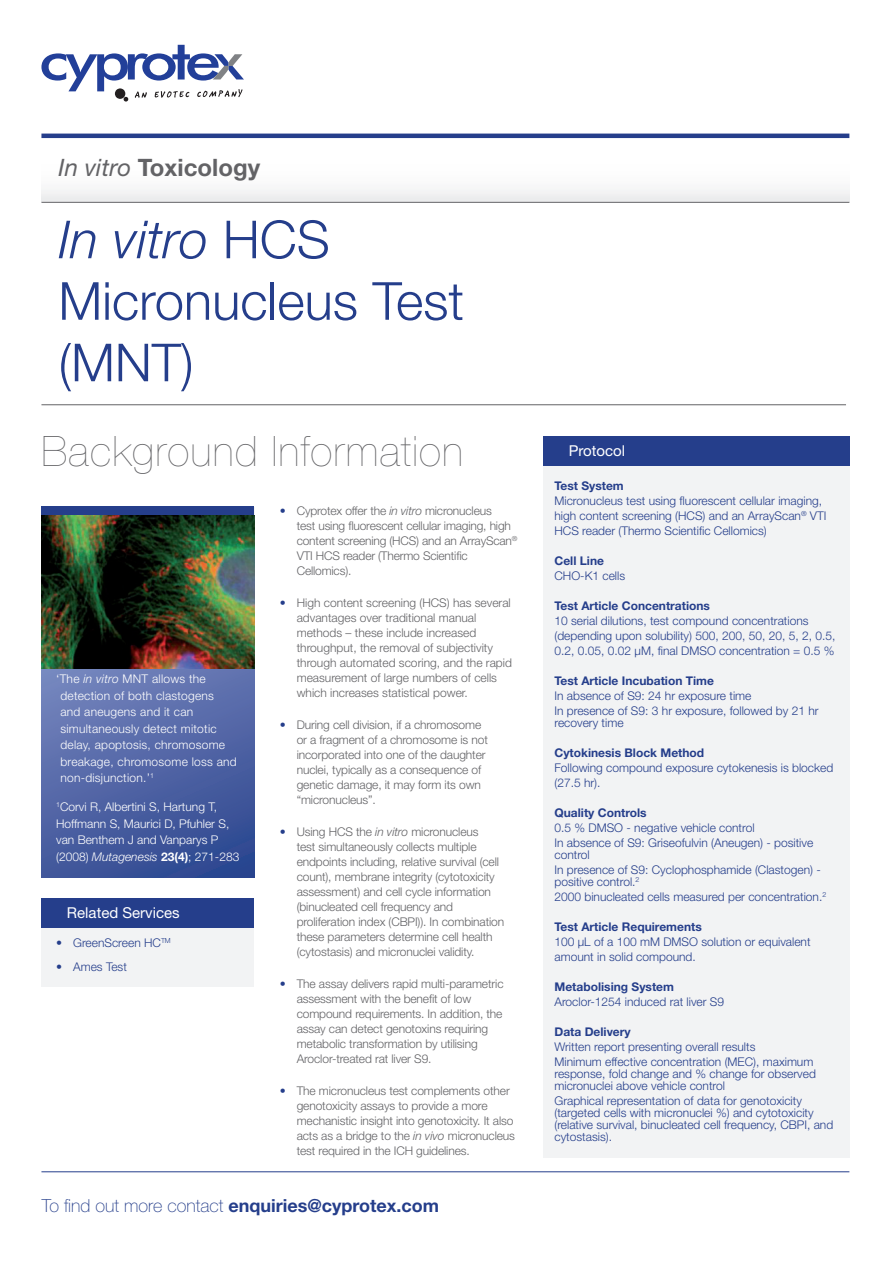
<style>
.page{position:relative;width:893px;height:1263px;background:#fff}
.page>*{position:absolute;margin:0;border:0;box-sizing:border-box;transform-origin:0 0}
.t1{font:300 52.5px "Helvetica Neue LT Std";color:#253e8b}
.t2{font:italic 300 52.5px "Helvetica Neue LT Std";color:#253e8b}
.t3{font:200 42px "Helvetica Neue LT Pro";letter-spacing:.03em;color:#636366}
.t4{font:700 24px "Helvetica Neue LT Std";color:#636366}
.t5{font:700 18px "Helvetica Neue LT Std";color:#253e8b}
.t6{font:15px "Helvetica Neue LT Pro";color:#fff}
.t7{font:300 12px/15px "Helvetica Neue LT Std";letter-spacing:-.01em;color:#636366}
.t8{font:300 12px/12px "Helvetica Neue LT Std";color:#253e8b}
.t9{font:300 12px/16.5px "Helvetica Neue LT Std";letter-spacing:.02em;color:#fff}
.t10{font:700 12px "Helvetica Neue LT Std";color:#253e8b}
.t11{font:300 12px/16.5px "Helvetica Neue LT Std";color:#fff}
.s1{font-weight:400;font-style:italic}
.s2{font-style:normal}
.s3{color:#253e8b}
.s4{font-style:italic}
.s5{font-weight:700}
.s6{font-weight:100}
</style>
<div class="page">
<svg style="left:41px;top:133px;width:808px;height:69px"></svg>
<svg style="left:41px;top:45px;width:203px;height:57px"></svg>
<hr style="left:41px;top:1171px;width:808px;height:1px;background:#253e8b">
<hr style="left:41px;top:202px;width:808px;height:1px;background:#636366">
<hr style="left:41px;top:134px;width:808px;height:4px;background:#253e8b">
<hr style="left:41px;top:404px;width:805px;height:1px;background:#636366">
<div style="left:543px;top:466px;width:306px;height:691px;background:#f2f3f4"></div>
<div style="left:41px;top:928px;width:213px;height:58px;background:#f2f3f4"></div>
<div style="left:543px;top:436px;width:306px;height:30px;background:#253e8b"></div>
<div style="left:41px;top:898px;width:213px;height:30px;background:#253e8b"></div>
<div style="left:41px;top:507px;width:213px;height:8px;background:#253e8b"></div>
<svg style="left:41px;top:668px;width:213px;height:209px;background:#5064a4"></svg>
<img style="left:41px;top:515px;width:213px;height:153px">
<p class="t4" style="left:58px;top:153px;width:203px"><span class="s1">In vitro</span> Toxicology</p>
<p class="t2" style="left:58px;top:208px;width:273px">In vitro <span class="s2">HCS</span></p>
<p class="t1" style="left:58px;top:269px;width:407px">Micronucleus Test</p>
<p class="t1" style="left:58px;top:330px;width:137px">(MNT)</p>
<p class="t3" style="left:42px;top:427px;width:423px">Background Information</p>
<p class="t7" style="left:297px;top:503px;width:222px;text-indent:-17px"><span class="s3">•</span> Cyprotex offer the <span class="s4">in vitro</span> micronucleus<br>test using fluorescent cellular imaging, high content screening (HCS) and an ArrayScan<sup>® </sup>VTI HCS reader (Thermo Scientific Cellomics).</p>
<p class="t7" style="left:297px;top:595px;width:217px;text-indent:-17px"><span class="s3">•</span> High content screening (HCS) has several advantages over traditional manual methods – these include increased throughput, the removal of subjectivity through automated scoring, and the rapid measurement of large numbers of cells which increases statistical power.</p>
<p class="t7" style="left:297px;top:717px;width:193px;text-indent:-17px"><span class="s3">•</span> During cell division, if a chromosome or a fragment of a chromosome is not incorporated into one of the daughter nuclei, typically as a consequence of genetic damage, it may form its own “micronucleus”.</p>
<p class="t7" style="left:297px;top:824px;width:209px;text-indent:-17px"><span class="s3">•</span> Using HCS the <span class="s4">in vitro</span> micronucleus<br>test simultaneously collects multiple endpoints including, relative survival (cell count), membrane integrity (cytotoxicity assessment) and cell cycle information (binucleated cell frequency and proliferation index (CBPI)). In combination these parameters determine cell health (cytostasis) and micronuclei validity.</p>
<p class="t7" style="left:297px;top:976px;width:208px;text-indent:-17px"><span class="s3">•</span> The assay delivers rapid multi-parametric assessment with the benefit of low compound requirements. In addition, the assay can detect genotoxins requiring metabolic transformation by utilising Aroclor-treated rat liver S9.</p>
<p class="t7" style="left:297px;top:1083px;width:220px;text-indent:-17px"><span class="s3">•</span> The micronucleus test complements other genotoxicity assays to provide a more mechanistic insight into genotoxicity. It also acts as a bridge to the <span class="s4">in vivo</span> micronucleus test required in the ICH guidelines.</p>
<p class="t9" style="left:60px;top:670px;width:178px;text-indent:-4px">‘The <span class="s4">in vitro</span> MNT allows the detection of both clastogens and aneugens and it can simultaneously detect mitotic delay, apoptosis, chromosome breakage, chromosome loss and non-disjunction.’<sup>1</sup></p>
<p class="t11" style="left:56px;top:799px;width:185px"><sup>1</sup>Corvi R, Albertini S, Hartung T,<br>Hoffmann S, Maurici D, Pfuhler S, van Benthem J and Vanparys P (2008) <span class="s4">Mutagenesis</span> <span class="s5">23(4)</span>; 271-283</p>
<p class="t6" style="left:67px;top:904px;width:114px">Related Services</p>
<p class="t8" style="left:56px;top:937px;width:116px">• GreenScreen HC<sup>TM</sup></p>
<p class="t8" style="left:56px;top:961px;width:72px">• Ames Test</p>
<p class="t5" style="left:42px;top:1194px;width:399px"><span class="s6">To find out more contact</span> enquiries@cyprotex.com</p>
<p class="t6" style="left:569px;top:441px;width:58px">Protocol</p>
<p class="t10" style="left:554px;top:479px;width:71px">Test System</p>
<p class="t8" style="left:554px;top:493px;width:273px;line-height:15px">Micronucleus test using fluorescent cellular imaging, high content screening (HCS) and an ArrayScan<sup>®</sup> VTI<br>HCS reader (Thermo Scientific Cellomics)</p>
<p class="t10" style="left:554px;top:554px;width:51px">Cell Line</p>
<p class="t8" style="left:554px;top:570px;width:72px">CHO-K1 cells</p>
<p class="t10" style="left:554px;top:599px;width:157px">Test Article Concentrations</p>
<p class="t8" style="left:554px;top:613px;width:283px;line-height:15px">10 serial dilutions, test compound concentrations (depending upon solubility) 500, 200, 50, 20, 5, 2, 0.5,<br>0.2, 0.05, 0.02 µM, final DMSO concentration = 0.5 %</p>
<p class="t10" style="left:554px;top:674px;width:161px">Test Article Incubation Time</p>
<p class="t8" style="left:554px;top:690px;width:198px">In absence of S9: 24 hr exposure time</p>
<p class="t8" style="left:554px;top:705px;width:266px">In presence of S9: 3 hr exposure, followed by 21 hr recovery time</p>
<p class="t10" style="left:554px;top:746px;width:151px">Cytokinesis Block Method</p>
<p class="t8" style="left:554px;top:760px;width:280px;line-height:15px">Following compound exposure cytokenesis is blocked (27.5 hr).</p>
<p class="t10" style="left:554px;top:806px;width:94px">Quality Controls</p>
<p class="t8" style="left:554px;top:822px;width:202px">0.5 % DMSO - negative vehicle control</p>
<p class="t8" style="left:554px;top:837px;width:260px">In absence of S9: Griseofulvin (Aneugen) - positive control</p>
<p class="t8" style="left:554px;top:864px;width:268px">In presence of S9: Cyclophosphamide (Clastogen) - positive control.<sup>2</sup></p>
<p class="t8" style="left:554px;top:891px;width:273px">2000 binucleated cells measured per concentration.<sup>2</sup></p>
<p class="t8" style="left:554px;top:919px;width:258px;line-height:15px"><span class="s5">Test Article Requirements<br></span>100 µL of a 100 mM DMSO solution or equivalent amount in solid compound.</p>
<p class="t10" style="left:554px;top:980px;width:121px">Metabolising System</p>
<p class="t8" style="left:554px;top:996px;width:171px">Aroclor-1254 induced rat liver S9</p>
<p class="t10" style="left:554px;top:1025px;width:78px">Data Delivery</p>
<p class="t8" style="left:554px;top:1041px;width:202px">Written report presenting overall results</p>
<p class="t8" style="left:554px;top:1056px;width:263px">Minimum effective concentration (MEC), maximum response, fold change and % change for observed micronuclei above vehicle control</p>
<p class="t8" style="left:554px;top:1095px;width:280px">Graphical representation of data for genotoxicity (targeted cells with micronuclei %) and cytotoxicity (relative survival, binucleated cell frequency, CBPI, and cytostasis).</p>
</div>
